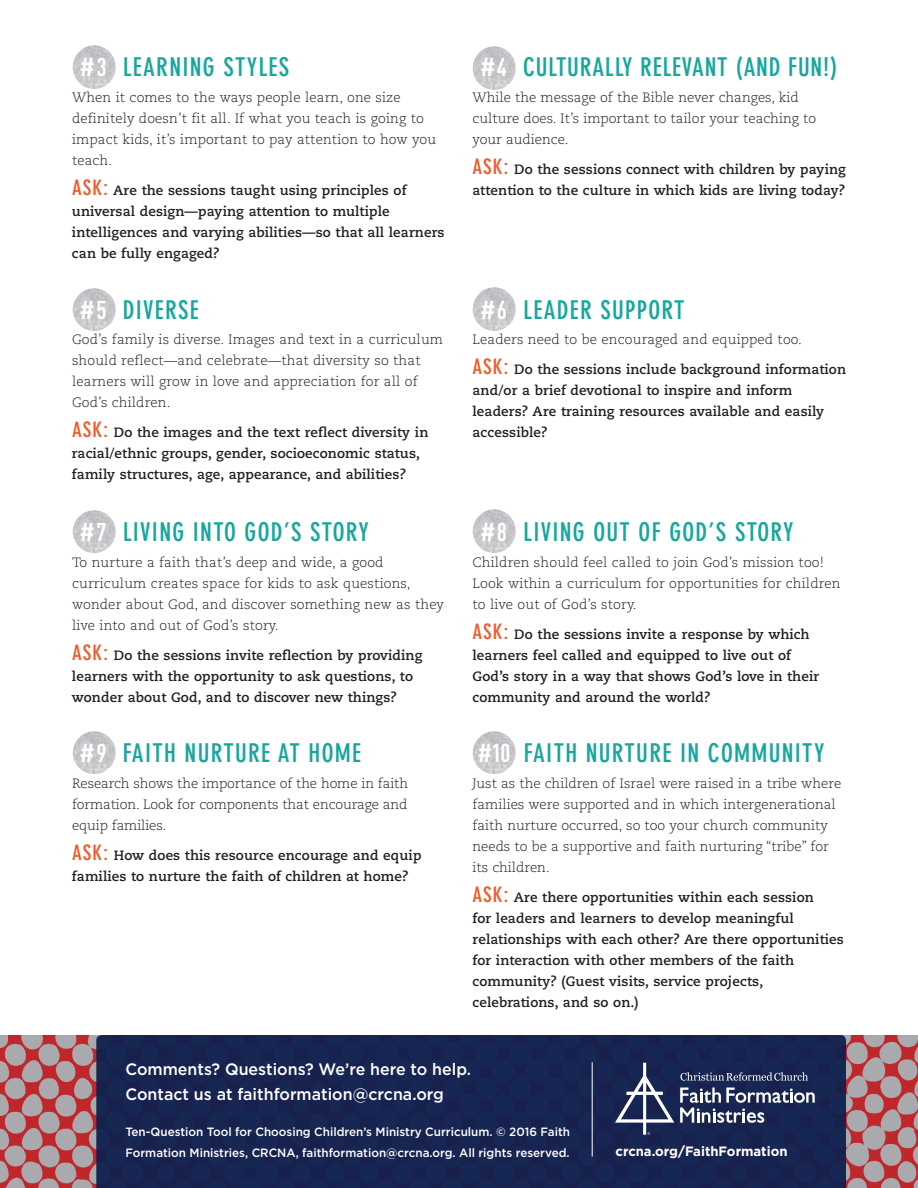
<style>
.page{position:relative;width:918px;height:1188px;background:#fff}
.page>*{position:absolute;margin:0;border:0;box-sizing:border-box;transform-origin:0 0}
.t1{font:700 condensed 25.5px "DIN Neuzeit Grotesk Std";letter-spacing:.05em;color:#18a79d}
.t2{font:500 16.5px/25.2px "Gotham";color:#fff}
.t3{font:700 13.5px/21px "Caecilia CE";letter-spacing:.01em;color:#231f20}
.t4{font:300 13.5px/21px "Caecilia CE";letter-spacing:.01em;color:#231f20}
.t5{font:700 13.5px "Gotham";color:#fff}
.t6{font:500 12px/20.7px "Gotham";color:#fff}
.s1{font-family:"DIN Pro";color:#fff}
.s2{font-family:"DIN Neuzeit Grotesk Std";font-stretch:condensed;font-size:21px;color:#f15929}
</style>
<div class="page">
<img style="left:72px;top:45px;width:44px;height:44px">
<img style="left:472px;top:46px;width:44px;height:44px">
<img style="left:72px;top:288px;width:44px;height:43px">
<img style="left:472px;top:287px;width:44px;height:44px">
<img style="left:72px;top:510px;width:44px;height:43px">
<img style="left:472px;top:509px;width:44px;height:44px">
<img style="left:72px;top:731px;width:44px;height:43px">
<img style="left:472px;top:731px;width:44px;height:43px">
<img style="left:0;top:1035px;width:918px;height:153px">
<div style="left:96px;top:1035px;width:750px;height:153px;background:#172753"></div>
<hr style="left:592px;top:1062px;width:1px;height:94px;background:#fff">
<svg style="left:680px;top:1088px;width:135px;height:35px"></svg>
<svg style="left:680px;top:1072px;width:128px;height:9px"></svg>
<svg style="left:615px;top:1063px;width:59px;height:72px;background:#424d71"></svg>
<h1 class="t1" style="left:80px;top:53px;width:66px"><span class="s1">#3</span> LEARNING</h1>
<h1 class="t1" style="left:223px;top:53px;width:24px">STYLES</h1>
<p class="t4" style="left:72px;top:87px;width:366px">When it comes to the ways people learn, one size definitely doesn’t fit all. If what you teach is going to impact kids, it’s important to pay attention to how you teach.</p>
<p class="t3" style="left:72px;top:179px;width:374px"><span class="s2">ASK:</span> Are the sessions taught using principles of universal design—paying attention to multiple intelligences and varying abilities—so that all learners can be fully engaged?</p>
<h1 class="t1" style="left:80px;top:295px;width:87px"><span class="s1">#5</span> DIVERSE</h1>
<p class="t4" style="left:72px;top:329px;width:373px">God’s family is diverse. Images and text in a curriculum should reflect—and celebrate—that diversity so that learners will grow in love and appreciation for all of God’s children.</p>
<p class="t3" style="left:72px;top:422px;width:358px"><span class="s2">ASK:</span> Do the images and the text reflect diversity in racial/ethnic groups, gender, socioeconomic status, family structures, age, appearance, and abilities?</p>
<h1 class="t1" style="left:80px;top:517px;width:133px"><span class="s1">#7</span> LIVING INTO</h1>
<h1 class="t1" style="left:245px;top:517px;width:90px">GOD’S STORY</h1>
<p class="t4" style="left:72px;top:551px;width:374px">To nurture a faith that’s deep and wide, a good curriculum creates space for kids to ask questions, wonder about God, and discover something new as they live into and out of God’s story.</p>
<p class="t3" style="left:72px;top:644px;width:352px"><span class="s2">ASK:</span> Do the sessions invite reflection by providing learners with the opportunity to ask questions, to wonder about God, and to discover new things?</p>
<h1 class="t1" style="left:80px;top:738px;width:64px"><span class="s1">#9</span> FAITH</h1>
<h1 class="t1" style="left:185px;top:738px;width:26px">NURTURE</h1>
<h1 class="t1" style="left:278px;top:738px;width:58px">AT HOME</h1>
<p class="t4" style="left:72px;top:772px;width:338px;text-align:justify">Research shows the importance of the home in faith formation. Look for components that encourage and equip families.</p>
<p class="t3" style="left:72px;top:844px;width:351px"><span class="s2">ASK:</span> How does this resource encourage and equip families to nurture the faith of children at home?</p>
<h1 class="t1" style="left:480px;top:53px;width:68px"><span class="s1">#4</span> CULTURALLY</h1>
<h1 class="t1" style="left:640px;top:53px;width:117px">RELEVANT (AND</h1>
<h1 class="t1" style="left:788px;top:53px;width:51px">FUN !)</h1>
<p class="t4" style="left:472px;top:87px;width:345px">While the message of the Bible never changes, kid culture does. It’s important to tailor your teaching to your audience.</p>
<p class="t3" style="left:472px;top:158px;width:375px"><span class="s2">ASK:</span> Do the sessions connect with children by paying attention to the culture in which kids are living today?</p>
<h1 class="t1" style="left:480px;top:295px;width:66px"><span class="s1">#6</span> LEADER</h1>
<h1 class="t1" style="left:601px;top:295px;width:61px">SUPPORT</h1>
<p class="t4" style="left:472px;top:329px;width:331px">Leaders need to be encouraged and equipped too.</p>
<p class="t3" style="left:472px;top:359px;width:375px"><span class="s2">ASK:</span> Do the sessions include background information and/or a brief devotional to inspire and inform leaders? Are training resources available and easily accessible?</p>
<h1 class="t1" style="left:480px;top:517px;width:280px"><span class="s1">#8</span> LIVING OUT OF GOD’S STORY</h1>
<p class="t4" style="left:472px;top:551px;width:370px">Children should feel called to join God’s mission too!<br>Look within a curriculum for opportunities for children to live out of God’s story.</p>
<p class="t3" style="left:472px;top:623px;width:348px"><span class="s2">ASK:</span> Do the sessions invite a response by which learners feel called and equipped to live out of God’s story in a way that shows God’s love in their community and around the world?</p>
<h1 class="t1" style="left:478px;top:738px;width:68px"><span class="s1">#10</span> FAITH</h1>
<h1 class="t1" style="left:586px;top:738px;width:26px">NURTURE</h1>
<h1 class="t1" style="left:680px;top:738px;width:55px">IN COMMUNITY</h1>
<p class="t4" style="left:472px;top:772px;width:370px">Just as the children of Israel were raised in a tribe where families were supported and in which intergenerational faith nurture occurred, so too your church community needs to be a supportive and faith nurturing “tribe” for its children.</p>
<p class="t3" style="left:472px;top:886px;width:373px"><span class="s2">ASK:</span> Are there opportunities within each session<br>for leaders and learners to develop meaningful relationships with each other? Are there opportunities for interaction with other members of the faith community? (Guest visits, service projects, celebrations, and so on.)</p>
<p class="t2" style="left:125px;top:1056px;width:347px">Comments? Questions? We’re here to help.<br>Contact us at faithformation@crcna.org</p>
<p class="t6" style="left:125px;top:1121px;width:446px">Ten-Question Tool for Choosing Children’s Ministry Curriculum. © 2016 Faith<br>Formation Ministries, CRCNA, faithformation@crcna.org. All rights reserved.</p>
<p class="t5" style="left:616px;top:1143px;width:173px">crcna.org/FaithFormation</p>
</div>
